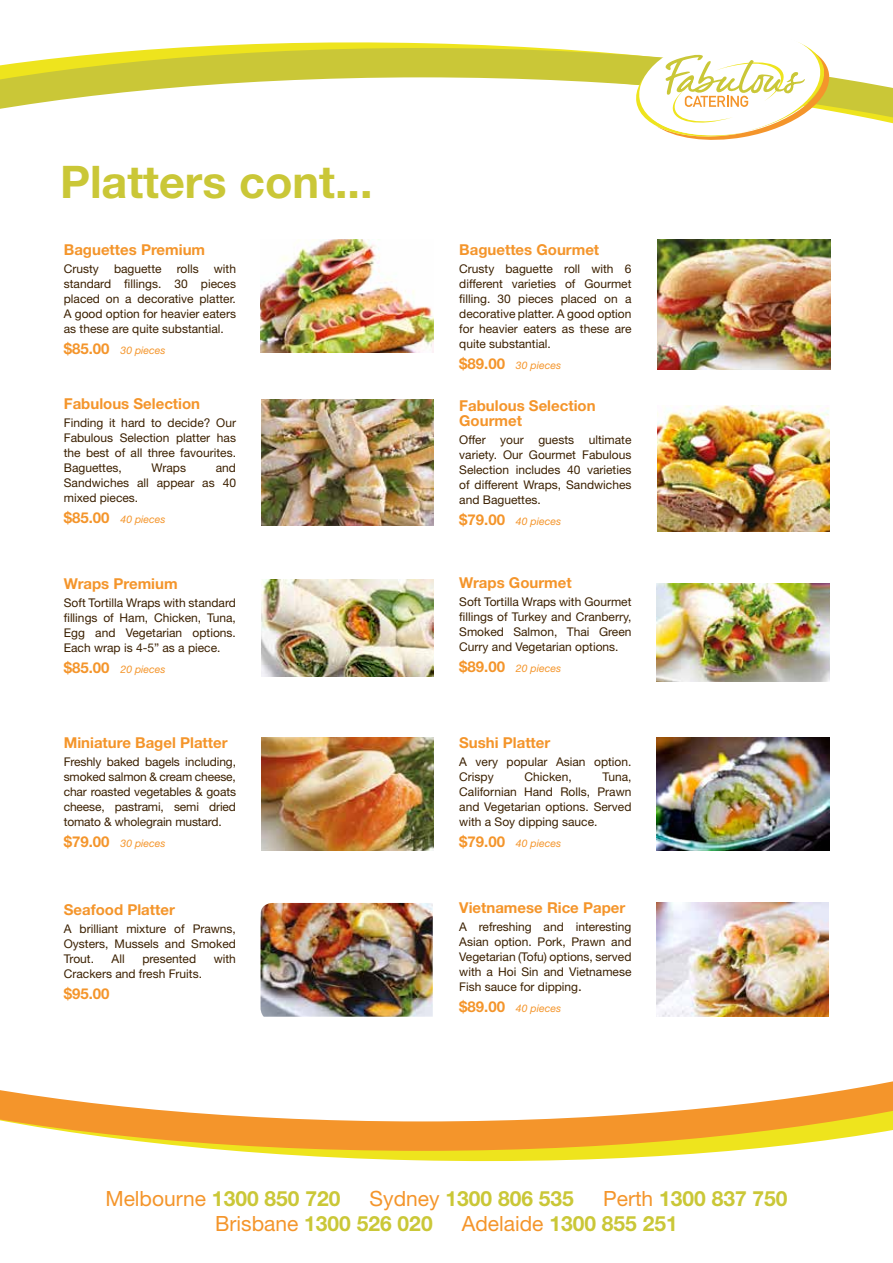
<style>
.page{position:relative;width:893px;height:1263px;background:#fff}
.page>*{position:absolute;margin:0;border:0;box-sizing:border-box;transform-origin:0 0}
.t1{font:700 45px "Helvetica Neue LT Std";color:#cac737}
.t2{font:700 21px "Helvetica Neue LT Std";color:#cac737}
.t3{font:700 15px/15px "Helvetica Neue LT Std";color:#f4952b}
.t4{font:12px/15px "Helvetica Neue LT Std";color:#3b2000;text-align:justify}
.t5{font:italic 10.5px "Helvetica Neue LT Std";color:#f4952b}
.s1{font-weight:700;font-style:normal;font-size:15px}
.s2{font-size:13.5px}
.s3{font-weight:400;color:#f4952b}
</style>
<div class="page">
<img style="left:261px;top:399px;width:172px;height:126px">
<img style="left:657px;top:405px;width:172px;height:126px">
<img style="left:261px;top:579px;width:173px;height:98px">
<img style="left:657px;top:583px;width:172px;height:98px">
<img style="left:656px;top:737px;width:173px;height:114px">
<img style="left:261px;top:903px;width:172px;height:39px">
<img style="left:261px;top:737px;width:173px;height:114px">
<img style="left:656px;top:903px;width:172px;height:39px">
<img style="left:261px;top:261px;width:172px;height:91px">
<img style="left:657px;top:261px;width:173px;height:108px">
<img style="left:174px;top:42px;width:657px;height:219px">
<svg style="left:0;top:48px;width:893px;height:201px"></svg>
<img style="left:237px;top:942px;width:592px;height:220px">
<svg style="left:0;top:950px;width:893px;height:201px"></svg>
<svg style="left:632px;top:42px;width:201px;height:102px"></svg>
<h1 class="t1" style="left:60px;top:154px;width:314px">Platters cont...</h1>
<p class="t3" style="left:64px;top:242px;width:143px">Baguettes Premium</p>
<p class="t4" style="left:64px;top:261px;width:37px">Crusty</p>
<p class="t4" style="left:114px;top:261px;width:49px">baguette</p>
<p class="t4" style="left:177px;top:261px;width:23px">rolls</p>
<p class="t4" style="left:64px;top:261px;width:174px;text-indent:150px">with standard fillings. 30 pieces placed on a decorative platter.<br>A good option for heavier eaters as these are quite substantial.</p>
<p class="t5" style="left:64px;top:344px;width:103px"><span class="s1">$85.00</span> 30 pieces</p>
<p class="t3" style="left:64px;top:396px;width:138px">Fabulous Selection</p>
<p class="t4" style="left:64px;top:415px;width:174px">Finding it hard to decide? Our Fabulous Selection platter has the best of all three favourites.<br>Baguettes,</p>
<p class="t4" style="left:64px;top:460px;width:174px;text-indent:152px">and Sandwiches all appear as 40 mixed pieces.</p>
<p class="t5" style="left:64px;top:513px;width:103px"><span class="s1">$85.00</span> 40 pieces</p>
<p class="t4" style="left:152px;top:460px;width:36px">Wraps</p>
<p class="t3" style="left:64px;top:576px;width:115px">Wraps Premium</p>
<p class="t4" style="left:64px;top:595px;width:174px">Soft Tortilla Wraps with standard fillings of Ham, Chicken, Tuna, Egg and Vegetarian options.<br>Each wrap is 4-5” as a piece.</p>
<p class="t5" style="left:64px;top:663px;width:103px"><span class="s1">$85.00</span> 20 pieces</p>
<p class="t3" style="left:64px;top:735px;width:165px">Miniature Bagel Platter</p>
<p class="t4" style="left:64px;top:754px;width:174px">Freshly baked bagels including, smoked salmon &amp; cream cheese, char roasted vegetables &amp; goats cheese, pastrami, semi dried tomato &amp; wholegrain mustard.</p>
<p class="t5" style="left:64px;top:837px;width:103px"><span class="s1">$79.00</span> 30 pieces</p>
<p class="t3" style="left:64px;top:901px;width:113px">Seafood Platter</p>
<p class="t4" style="left:64px;top:921px;width:174px">A brilliant mixture of Prawns, Oysters, Mussels and Smoked Trout.</p>
<p class="t4" style="left:112px;top:951px;width:15px">All</p>
<p class="t4" style="left:142px;top:951px;width:55px">presented</p>
<p class="t4" style="left:214px;top:951px;width:24px">with</p>
<p class="t4" style="left:64px;top:966px;width:140px">Crackers and fresh Fruits.</p>
<p class="t3" style="left:64px;top:985px;width:47px">$95.00</p>
<p class="t3" style="left:459px;top:242px;width:141px">Baguettes Gourmet</p>
<p class="t4" style="left:459px;top:261px;width:174px">Crusty baguette roll with 6 different varieties of Gourmet filling. 30 pieces placed on a decorative platter. A good option for heavier eaters as these are quite substantial.</p>
<p class="t5" style="left:459px;top:359px;width:103px"><span class="s1">$89.00</span> 30 pieces</p>
<p class="t3" style="left:459px;top:398px;width:138px">Fabulous Selection<br>Gourmet</p>
<p class="t4" style="left:459px;top:432px;width:174px">Offer your guests ultimate variety. Our Gourmet Fabulous Selection includes 40 varieties of different Wraps, Sandwiches and Baguettes.</p>
<p class="t5" style="left:459px;top:515px;width:103px"><span class="s1">$79.00</span> 40 pieces</p>
<p class="t3" style="left:459px;top:575px;width:114px">Wraps Gourmet</p>
<p class="t4" style="left:459px;top:594px;width:174px">Soft Tortilla Wraps with Gourmet fillings of Turkey and Cranberry, Smoked Salmon, Thai Green Curry and Vegetarian options.</p>
<p class="t5" style="left:459px;top:662px;width:103px"><span class="s1">$89.00</span> 20 pieces</p>
<p class="t3" style="left:459px;top:735px;width:93px">Sushi Platter</p>
<p class="t4" style="left:459px;top:754px;width:174px">A very popular Asian option.<br>Crispy</p>
<p class="t4" style="left:525px;top:769px;width:49px">Chicken,</p>
<p class="t4" style="left:459px;top:769px;width:174px;text-indent:143px">Tuna, Californian Hand Rolls, Prawn and Vegetarian options. Served with a Soy dipping sauce.</p>
<p class="t5" style="left:459px;top:837px;width:103px"><span class="s1">$79.00</span> 40 pieces</p>
<p class="t3" style="left:459px;top:900px;width:168px">Vietnamese Rice Paper</p>
<p class="t4" style="left:459px;top:919px;width:174px">A refreshing and interesting Asian option. Pork, Prawn and Vegetarian (Tofu) options, served with a Hoi Sin and Vietnamese Fish sauce for dipping<span class="s2">.</span></p>
<p class="t5" style="left:459px;top:1002px;width:103px"><span class="s1">$89.00</span> 40 pieces</p>
<h2 class="t2" style="left:105px;top:1185px;width:237px"><span class="s3">Melbourne</span> 1300 850 720</h2>
<h2 class="t2" style="left:370px;top:1185px;width:206px"><span class="s3">Sydney</span> 1300 806 535</h2>
<h2 class="t2" style="left:603px;top:1185px;width:186px"><span class="s3">Perth</span> 1300 837 750</h2>
<h2 class="t2" style="left:215px;top:1210px;width:219px"><span class="s3">Brisbane</span> 1300 526 020</h2>
<h2 class="t2" style="left:462px;top:1210px;width:217px"><span class="s3">Adelaide</span> 1300 855 251</h2>
</div>
